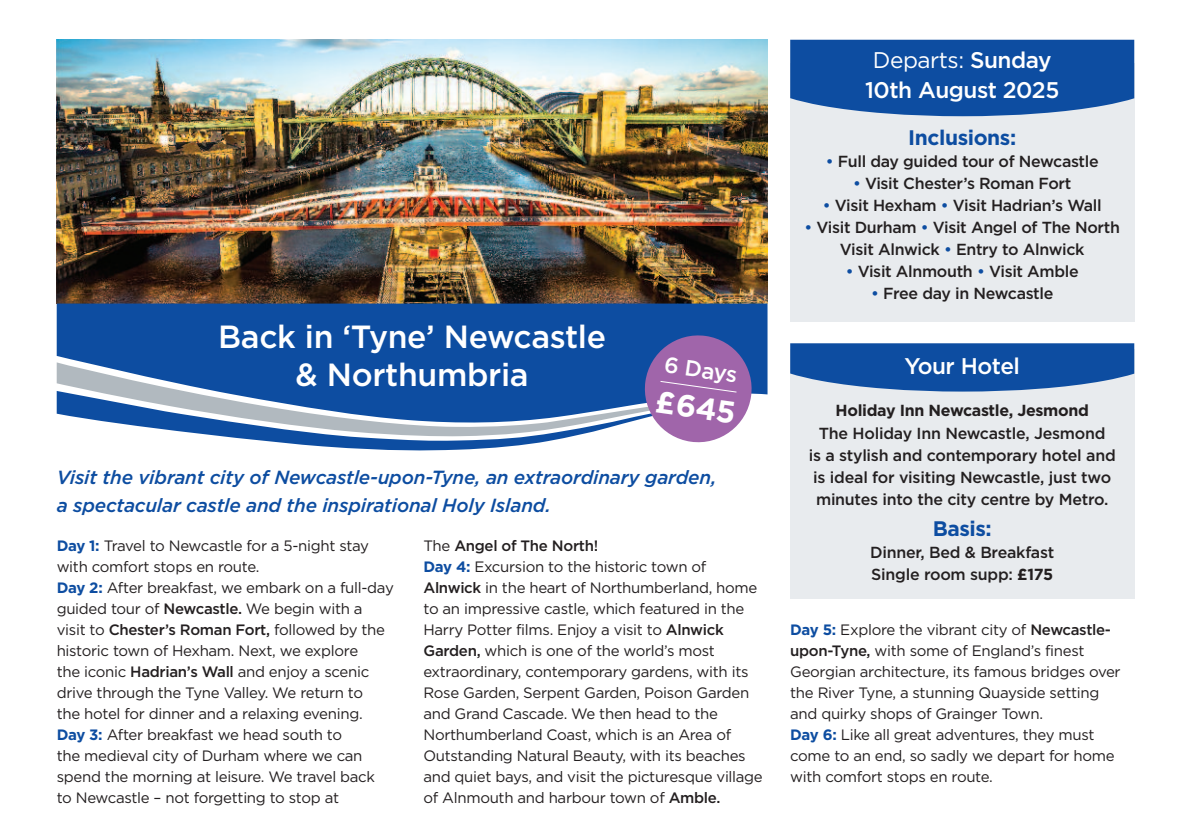
<style>
.page{position:relative;width:1191px;height:840px;background:#fff}
.page>*{position:absolute;margin:0;border:0;box-sizing:border-box;transform-origin:0 0}
.t1{font:500 32px/38px "Gotham";letter-spacing:-.01em;color:#fff;text-align:center}
.t2{font:700 30.8px "Gotham";color:#fff}
.t3{font:500 22.6px/30px "Gotham";letter-spacing:-.02em;color:#fff;text-align:center}
.t4{font:500 22.2px "Gotham";color:#fff}
.t5{font:700 21px "Gotham";letter-spacing:-.02em;color:#0d4da1}
.t6{font:italic 500 19px/28px "Gotham";letter-spacing:-.01em;color:#0d4da1}
.t7{font:500 16px/22px "Gotham";letter-spacing:-.02em;color:#231f20;text-align:center}
.t8{font:700 16px "Gotham";letter-spacing:-.02em;color:#231f20}
.t9{font:15px/21px "Gotham";letter-spacing:-.02em;color:#231f20}
.s1{font-weight:700;color:#0d4da1}
.s2{font-weight:500}
.s3{font-weight:400}
.s4{color:#0d4da1}
.s5{font-weight:700}
</style>
<div class="page">
<img style="left:57px;top:40px;width:710px;height:263px">
<div style="left:790px;top:64px;width:344px;height:258px;background:#e8ebee"></div>
<svg style="left:790px;top:40px;width:344px;height:76px;background:#1b57a6"></svg>
<div style="left:790px;top:348px;width:344px;height:250px;background:#e8ebee"></div>
<svg style="left:790px;top:343px;width:344px;height:48px;background:#245ea9"></svg>
<div style="left:57px;top:303px;width:710px;height:92px;background:#0d4da1"></div>
<svg style="left:57px;top:331px;width:698px;height:120px"></svg>
<h1 class="t1" style="left:218px;top:317px;width:389px">Back in ‘Tyne’ Newcastle &amp; Northumbria</h1>
<h3 class="t4" style="left:666px;top:351px;width:75px;rotate:8deg">6 Days</h3>
<h2 class="t2" style="left:658px;top:384px;width:82px;rotate:8deg">£645</h2>
<p class="t6" style="left:57px;top:463px;width:661px">Visit the vibrant city of Newcastle-upon-Tyne, an extraordinary garden, a spectacular castle and the inspirational Holy Island.</p>
<p class="t9" style="left:57px;top:535px;width:339px"><span class="s1">Day 1:</span> Travel to Newcastle for a 5-night stay with comfort stops en route.<br><span class="s1">Day 2:</span> After breakfast, we embark on a full-day guided tour of <span class="s2">Newcastle.</span> We begin with a visit to <span class="s2">Chester’s Roman Fort,</span> followed by the historic town of Hexham. Next, we explore<br>the iconic <span class="s2">Hadrian’s Wall</span> and enjoy a scenic drive through the Tyne Valley. We return to<br>the hotel for dinner and a relaxing evening.<br><span class="s1">Day 3:</span> After breakfast we head south to<br>the medieval city of Durham where we can spend the morning at leisure. We travel back to Newcastle – not forgetting to stop at</p>
<p class="t9" style="left:423px;top:535px;width:341px">The <span class="s2">Angel of The North!<br></span><span class="s1">Day 4:</span> Excursion to the historic town of <span class="s2">Alnwick</span> in the heart of Northumberland, home to an impressive castle, which featured in the Harry Potter films. Enjoy a visit to <span class="s2">Alnwick Garden,</span> which is one of the world’s most extraordinary, contemporary gardens, with its Rose Garden, Serpent Garden, Poison Garden and Grand Cascade. We then head to the Northumberland Coast, which is an Area of Outstanding Natural Beauty, with its beaches and quiet bays, and visit the picturesque village of Alnmouth and harbour town of <span class="s2">Amble.</span></p>
<h3 class="t3" style="left:865px;top:45px;width:196px"><span class="s3">Departs:</span> Sunday<br>10th August 2025</h3>
<h3 class="t5" style="left:908px;top:125px;width:109px">Inclusions:</h3>
<p class="t7" style="left:825px;top:150px;width:275px"><span class="s4">•</span> Full day guided tour of Newcastle</p>
<p class="t7" style="left:853px;top:172px;width:220px"><span class="s4">•</span> Visit Chester’s Roman Fort</p>
<p class="t7" style="left:823px;top:194px;width:280px"><span class="s4">•</span> Visit Hexham <span class="s4">•</span> Visit Hadrian’s Wall</p>
<p class="t7" style="left:804px;top:216px;width:317px"><span class="s4">•</span> Visit Durham <span class="s4">•</span> Visit Angel of The North<br>Visit Alnwick <span class="s4">•</span> Entry to Alnwick</p>
<p class="t7" style="left:845px;top:260px;width:234px"><span class="s4">•</span> Visit Alnmouth <span class="s4">•</span> Visit Amble</p>
<p class="t7" style="left:871px;top:282px;width:184px"><span class="s4">•</span> Free day in Newcastle</p>
<h3 class="t3" style="left:904px;top:350px;width:117px">Your Hotel</h3>
<p class="t8" style="left:835px;top:401px;width:255px">Holiday Inn Newcastle, Jesmond</p>
<p class="t7" style="left:808px;top:421px;width:308px">The Holiday Inn Newcastle, Jesmond<br>is a stylish and contemporary hotel and is ideal for visiting Newcastle, just two minutes into the city centre by Metro.</p>
<h3 class="t5" style="left:932px;top:516px;width:61px">Basis:</h3>
<p class="t7" style="left:870px;top:541px;width:185px;text-align:left">Dinner, Bed &amp; Breakfast<br>Single room supp: <span class="s5">£175</span></p>
<p class="t9" style="left:790px;top:619px;width:332px"><span class="s1">Day 5:</span> Explore the vibrant city of <span class="s2">Newcastle&shy;upon-Tyne,</span> with some of England’s finest Georgian architecture, its famous bridges over the River Tyne, a stunning Quayside setting and quirky shops of Grainger Town.<br><span class="s1">Day 6:</span> Like all great adventures, they must come to an end, so sadly we depart for home with comfort stops en route.</p>
</div>
